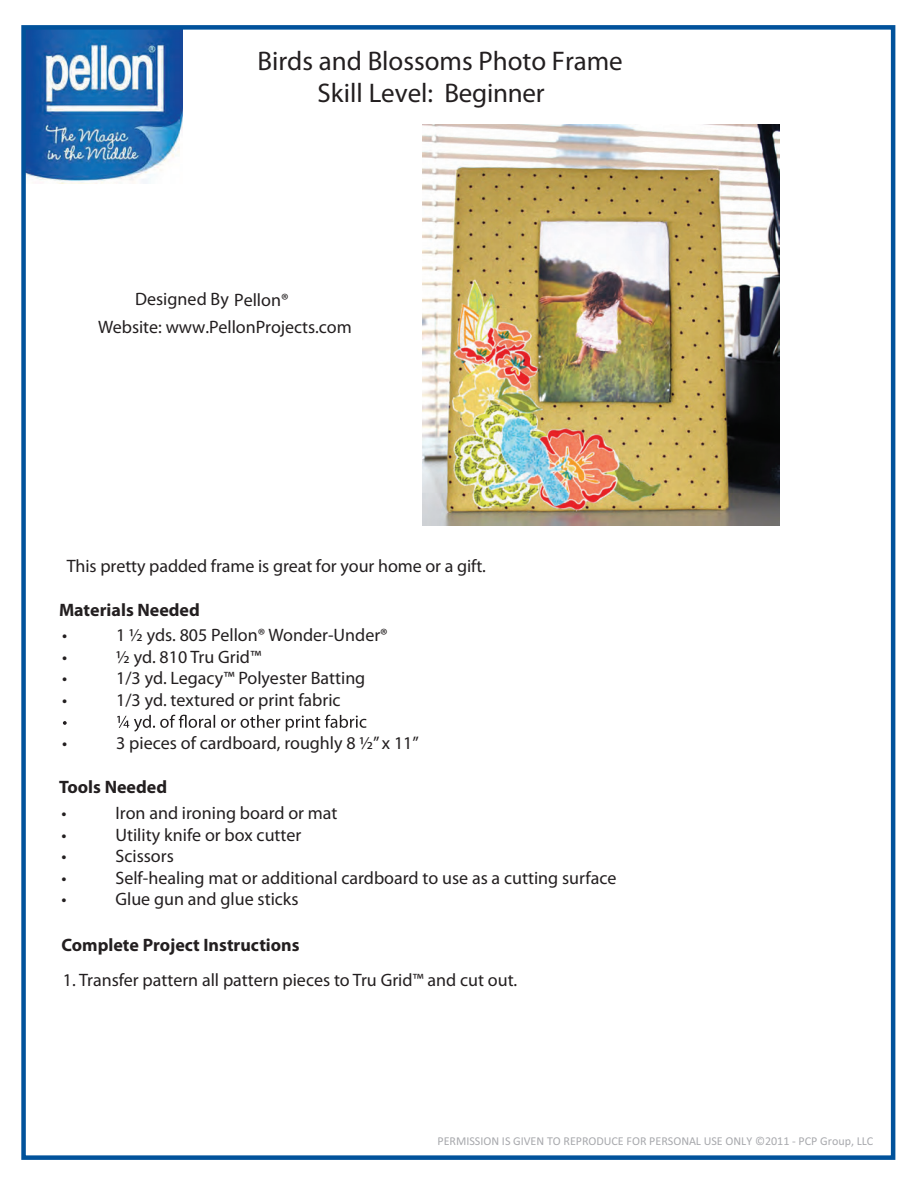
<style>
.page{position:relative;width:918px;height:1188px;background:#fff}
.page>*{position:absolute;margin:0;border:0;box-sizing:border-box;transform-origin:0 0}
.t1{font:27px/32.4px "Myriad Pro";color:#231f20}
.t2{font:18px/27.6px "Myriad Pro";color:#231f20}
.t3{font:700 18px "Myriad Pro";color:#231f20}
.t4{font:12px "Calibri";color:#a8a9ad}
</style>
<div class="page">
<img style="left:26px;top:30px;width:157px;height:153px">
<div style="left:21px;top:25px;width:874px;height:1135px;border:4px solid #01529b"></div>
<svg style="left:63px;top:715px;width:303px;height:17px"></svg>
<img style="left:422px;top:125px;width:357px;height:401px">
<h1 class="t1" style="left:318px;top:47px;width:307px;text-indent:-60px">Birds and Blossoms Photo Frame<br>Skill Level: Beginner</h1>
<p class="t2" style="left:98px;top:287px;width:255px;text-indent:37px">Designed By Pellon®<br>Website: www.PellonProjects.com</p>
<p class="t2" style="left:67px;top:553px;width:421px">This pretty padded frame is great for your home or a gift.</p>
<p class="t3" style="left:59px;top:599px;width:142px">Materials Needed</p>
<p class="t2" style="left:62px;top:623px;width:7px">•</p>
<p class="t2" style="left:116px;top:623px;width:273px">1 ½ yds. 805 Pellon® Wonder-Under®</p>
<p class="t2" style="left:62px;top:644px;width:7px">•</p>
<p class="t2" style="left:116px;top:644px;width:146px">½ yd. 810 Tru Grid™</p>
<p class="t2" style="left:62px;top:666px;width:7px">•</p>
<p class="t2" style="left:116px;top:666px;width:251px">1/3 yd. Legacy™ Polyester Batting</p>
<p class="t2" style="left:62px;top:688px;width:7px">•</p>
<p class="t2" style="left:116px;top:688px;width:226px">1/3 yd. textured or print fabric</p>
<p class="t2" style="left:62px;top:731px;width:7px">•</p>
<p class="t2" style="left:116px;top:731px;width:304px">3 pieces of cardboard, roughly 8 ½” x 11”</p>
<p class="t3" style="left:59px;top:776px;width:110px">Tools Needed</p>
<p class="t2" style="left:61px;top:801px;width:7px">•</p>
<p class="t2" style="left:115px;top:801px;width:224px">Iron and ironing board or mat</p>
<p class="t2" style="left:61px;top:822px;width:7px">•</p>
<p class="t2" style="left:115px;top:822px;width:187px">Utility knife or box cutter</p>
<p class="t2" style="left:61px;top:844px;width:7px">•</p>
<p class="t2" style="left:116px;top:844px;width:60px">Scissors</p>
<p class="t2" style="left:61px;top:865px;width:7px">•</p>
<p class="t2" style="left:115px;top:865px;width:503px">Self-healing mat or additional cardboard to use as a cutting surface</p>
<p class="t2" style="left:61px;top:887px;width:7px">•</p>
<p class="t2" style="left:115px;top:887px;width:185px">Glue gun and glue sticks</p>
<p class="t3" style="left:61px;top:934px;width:240px">Complete Project Instructions</p>
<p class="t2" style="left:63px;top:968px;width:456px">1. Transfer pattern all pattern pieces to Tru Grid™ and cut out.</p>
<p class="t4" style="left:437px;top:1134px;width:437px">PERMISSION IS GIVEN TO REPRODUCE FOR PERSONAL USE ONLY ©2011 - PCP Group, LLC</p>
</div>
